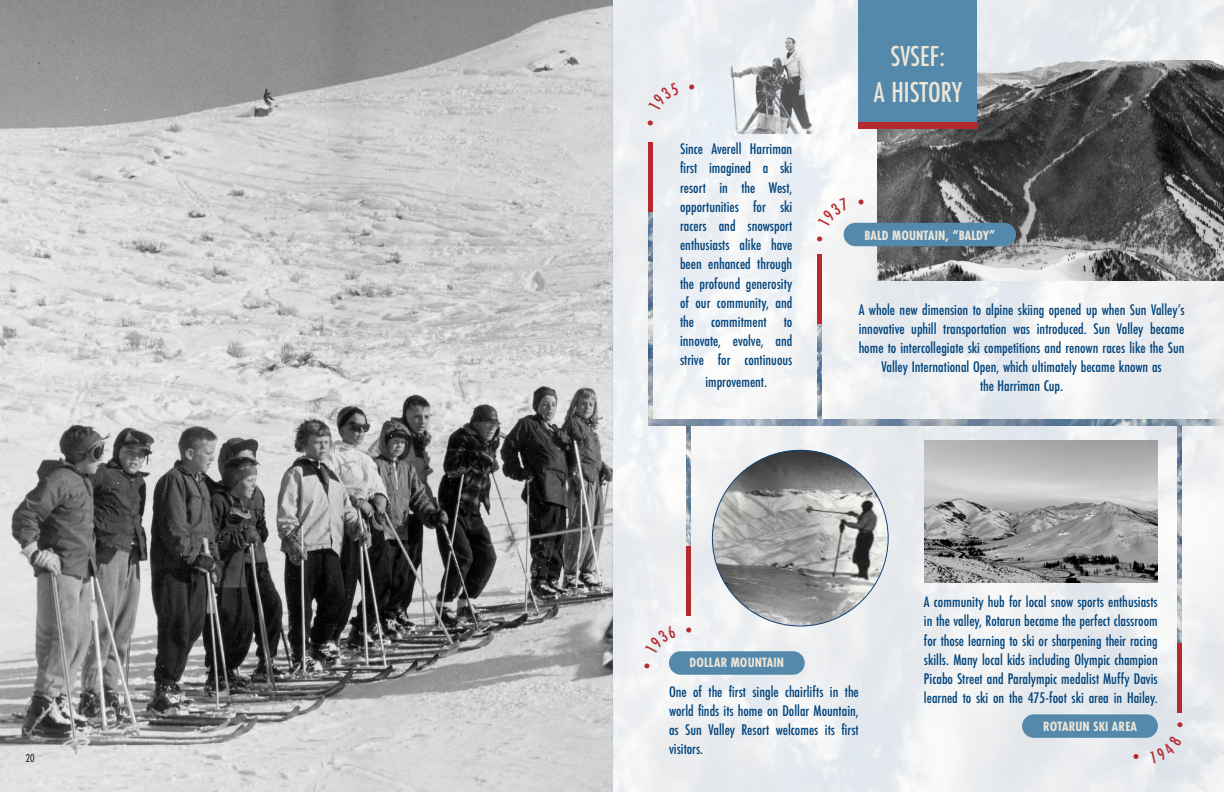
<style>
.page{position:relative;width:1224px;height:792px;background:#fff}
.page>*{position:absolute;margin:0;border:0;box-sizing:border-box;transform-origin:0 0}
.t1{font:500 30px/36px "Futura PT Cond";color:#ede6d7;text-align:center}
.t2{font:500 18px "Futura PT Cond";color:#b6292f}
.t3{font:500 16px/19.2px "Futura PT Cond";color:#00437b;text-align:justify}
.t4{font:700 14px "Futura PT Cond";letter-spacing:.01em;color:#ede6d7}
.t5{font:12px "Futura PT Cond";color:#000}
</style>
<div class="page">
<img style="left:0;top:0;width:1224px;height:792px">
<img style="left:648px;top:419px;width:576px;height:7px">
<img style="left:878px;top:61px;width:346px;height:220px">
<img style="left:712px;top:450px;width:176px;height:176px;border-radius:88px">
<div style="left:859px;top:0;width:118px;height:122px;background:#5589ac"></div>
<div style="left:859px;top:122px;width:118px;height:7px;background:#b6292f"></div>
<img style="left:818px;top:324px;width:4px;height:95px">
<img style="left:1178px;top:426px;width:4px;height:217px">
<div style="left:669px;top:651px;width:136px;height:24px;background:#5589ac;border-radius:12px"></div>
<div style="left:1022px;top:714px;width:136px;height:24px;background:#5589ac;border-radius:12px"></div>
<img style="left:694px;top:9px;width:143px;height:124px">
<div style="left:844px;top:223px;width:172px;height:23px;background:#5589ac;border-radius:12px"></div>
<img style="left:924px;top:440px;width:234px;height:142px">
<img style="left:648px;top:211px;width:4px;height:208px">
<img style="left:686px;top:426px;width:4px;height:120px">
<hr style="left:818px;top:254px;width:4px;height:70px;background:#b6292f">
<hr style="left:686px;top:546px;width:4px;height:69px;background:#b6292f">
<hr style="left:648px;top:142px;width:4px;height:69px;background:#b6292f">
<hr style="left:1178px;top:643px;width:4px;height:69px;background:#b6292f">
<svg style="left:648px;top:83px;width:31px;height:28px"></svg>
<svg style="left:689px;top:84px;width:6px;height:6px"></svg>
<svg style="left:645px;top:625px;width:31px;height:29px"></svg>
<svg style="left:686px;top:627px;width:6px;height:5px"></svg>
<svg style="left:1133px;top:754px;width:6px;height:6px"></svg>
<svg style="left:1150px;top:736px;width:32px;height:27px"></svg>
<svg style="left:1177px;top:722px;width:6px;height:5px"></svg>
<svg style="left:818px;top:198px;width:31px;height:28px"></svg>
<svg style="left:858px;top:200px;width:6px;height:5px"></svg>
<p class="t5" style="left:26px;top:751px;width:10px">20</p>
<p class="t2" style="left:640px;top:132px;width:20px;rotate:-90deg">•</p>
<p class="t3" style="left:680px;top:139px;width:114px">Since Averell Harriman first imagined a ski resort in the West, opportunities for ski racers and snowsport enthusiasts alike have been enhanced through the profound generosity of our community, and the commitment to innovate, evolve, and strive for continuous</p>
<p class="t3" style="left:705px;top:372px;width:63px">improvement.</p>
<p class="t2" style="left:809px;top:248px;width:20px;rotate:-90deg">•</p>
<h1 class="t1" style="left:874px;top:38px;width:90px">SVSEF:<br>A HISTORY</h1>
<p class="t4" style="left:864px;top:227px;width:132px">BALD MOUNTAIN, “BALDY”</p>
<p class="t3" style="left:859px;top:300px;width:327px;text-align:center">A whole new dimension to alpine skiing opened up when Sun Valley’s innovative uphill transportation was introduced. Sun Valley became home to intercollegiate ski competitions and renown races like the Sun Valley International Open, which ultimately became known as<br>the Harriman Cup.</p>
<p class="t2" style="left:637px;top:675px;width:20px;rotate:-90deg">•</p>
<p class="t4" style="left:690px;top:655px;width:96px">DOLLAR MOUNTAIN</p>
<p class="t3" style="left:669px;top:682px;width:191px">One of the first single chairlifts in the world finds its home on Dollar Mountain, as Sun Valley Resort welcomes its first visitors.</p>
<p class="t3" style="left:924px;top:592px;width:235px">A community hub for local snow sports enthusiasts in the valley, Rotarun became the perfect classroom for those learning to ski or sharpening their racing skills. Many local kids including Olympic champion Picabo Street and Paralympic medalist Muffy Davis learned to ski on the 475-foot ski area in Hailey.</p>
<p class="t4" style="left:1043px;top:718px;width:95px">ROTARUN SKI AREA</p>
</div>
